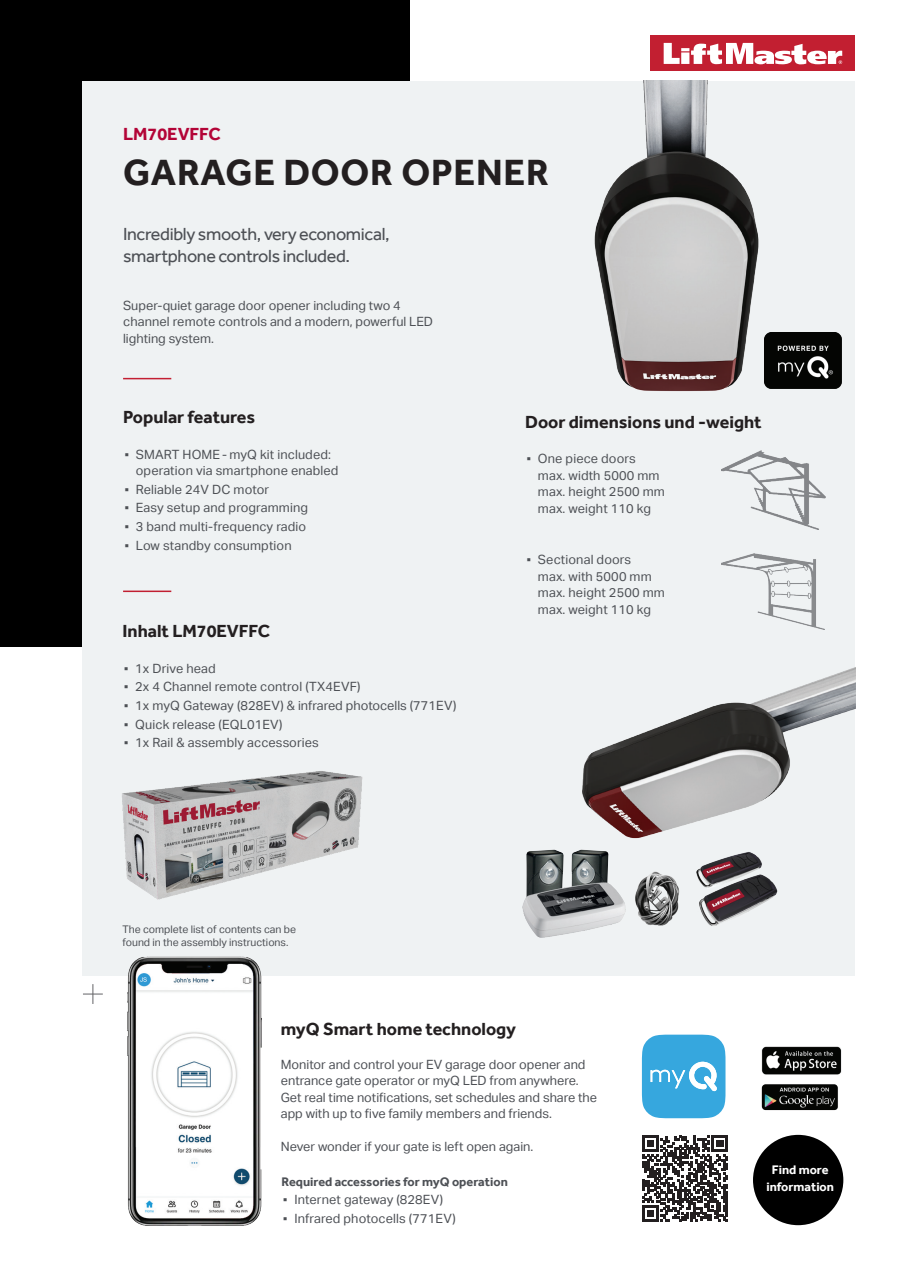
<style>
.page{position:relative;width:902px;height:1272px;background:#fff}
.page>*{position:absolute;margin:0;border:0;box-sizing:border-box;transform-origin:0 0}
.t1{font:700 37.5px "Effra";letter-spacing:.02em;color:#231f20}
.t2{font:700 18px "Effra";color:#231f20}
.t3{font:18px/21.6px "Effra";letter-spacing:-.02em;color:#4d5055}
.t4{font:700 18px "Effra";color:#b30437}
.t5{font:12.75px/16.5px "Aktiv Grotesk";letter-spacing:.01em;color:#4d5055}
.t6{font:700 12.75px "Effra";color:#4d5055}
.t7{font:700 12.75px/16.5px "Effra";color:#fff;text-align:center}
.t8{font:10.5px/13.5px "Aktiv Grotesk";color:#4d5055}
</style>
<div class="page">
<div style="left:0;top:0;width:409px;height:646px;background:#000"></div>
<div style="left:82px;top:81px;width:773px;height:894px;background:#eff2f3"></div>
<hr style="left:123px;top:378px;width:48px;height:1px;background:#c31f32">
<svg style="left:642px;top:1034px;width:83px;height:84px;background:#51b2e2"></svg>
<div style="left:650px;top:36px;width:205px;height:35px;background:#c21f31"></div>
<svg style="left:663px;top:43px;width:179px;height:21px"></svg>
<svg style="left:83px;top:984px;width:20px;height:19px"></svg>
<img style="left:128px;top:956px;width:133px;height:269px">
<img style="left:764px;top:333px;width:77px;height:56px">
<img style="left:594px;top:81px;width:165px;height:310px">
<hr style="left:123px;top:590px;width:48px;height:2px;background:#c11f31">
<img style="left:721px;top:553px;width:103px;height:77px">
<img style="left:721px;top:451px;width:104px;height:79px">
<img style="left:122px;top:771px;width:241px;height:129px">
<img style="left:582px;top:667px;width:273px;height:195px">
<img style="left:683px;top:841px;width:102px;height:85px">
<img style="left:526px;top:849px;width:82px;height:32px">
<img style="left:635px;top:868px;width:79px;height:58px">
<img style="left:522px;top:881px;width:104px;height:57px">
<svg style="left:642px;top:1135px;width:85px;height:86px"></svg>
<div style="left:753px;top:1134px;width:90px;height:91px;background:#000;border-radius:50%"></div>
<img style="left:761px;top:1084px;width:77px;height:27px">
<img style="left:761px;top:1046px;width:81px;height:29px">
<h2 class="t4" style="left:123px;top:123px;width:99px">LM70EVFFC</h2>
<h1 class="t1" style="left:123px;top:150px;width:427px">GARAGE DOOR OPENER</h1>
<h2 class="t3" style="left:123px;top:223px;width:268px">Incredibly smooth, very economical, smartphone controls included.</h2>
<p class="t5" style="left:123px;top:297px;width:311px">Super-quiet garage door opener including two 4 channel remote controls and a modern, powerful LED lighting system.</p>
<h2 class="t2" style="left:123px;top:406px;width:133px">Popular features</h2>
<p class="t5" style="left:136px;top:446px;width:204px;text-indent:-13px">▪ SMART HOME - myQ kit included: operation via smartphone enabled</p>
<p class="t5" style="left:123px;top:481px;width:148px">▪ Reliable 24V DC motor</p>
<p class="t5" style="left:123px;top:500px;width:186px">▪ Easy setup and programming</p>
<p class="t5" style="left:123px;top:518px;width:185px">▪ 3 band multi-frequency radio</p>
<p class="t5" style="left:123px;top:537px;width:170px">▪ Low standby consumption</p>
<h2 class="t2" style="left:122px;top:620px;width:149px">Inhalt LM70EVFFC</h2>
<p class="t5" style="left:122px;top:660px;width:95px">▪ 1x Drive head</p>
<p class="t5" style="left:122px;top:678px;width:239px">▪ 2x 4 Channel remote control (TX4EVF)</p>
<p class="t5" style="left:122px;top:697px;width:335px">▪ 1x myQ Gateway (828EV) &amp; infrared photocells (771EV)</p>
<p class="t5" style="left:122px;top:716px;width:162px">▪ Quick release (EQL01EV)</p>
<p class="t5" style="left:122px;top:734px;width:198px">▪ 1x Rail &amp; assembly accessories</p>
<p class="t8" style="left:122px;top:922px;width:175px">The complete list of contents can be found in the assembly instructions.</p>
<h2 class="t2" style="left:525px;top:411px;width:238px">Door dimensions und -weight</h2>
<p class="t5" style="left:538px;top:450px;width:128px;text-indent:-13px">▪ One piece doors max. width 5000 mm max. height 2500 mm max. weight 110 kg</p>
<p class="t5" style="left:538px;top:551px;width:128px;text-indent:-13px">▪ Sectional doors<br>max. with 5000 mm max. height 2500 mm max. weight 110 kg</p>
<h2 class="t2" style="left:281px;top:1018px;width:236px">myQ Smart home technology</h2>
<p class="t5" style="left:281px;top:1055px;width:318px">Monitor and control your EV garage door opener and entrance gate operator or myQ LED from anywhere.<br>Get real time notifications, set schedules and share the app with up to five family members and friends.</p>
<p class="t5" style="left:281px;top:1138px;width:254px">Never wonder if your gate is left open again.</p>
<p class="t6" style="left:281px;top:1173px;width:228px">Required accessories for myQ operation</p>
<p class="t5" style="left:281px;top:1191px;width:163px">▪ Internet gateway (828EV)</p>
<p class="t5" style="left:281px;top:1210px;width:175px">▪ Infrared photocells (771EV)</p>
<p class="t7" style="left:766px;top:1161px;width:69px">Find more information</p>
</div>
